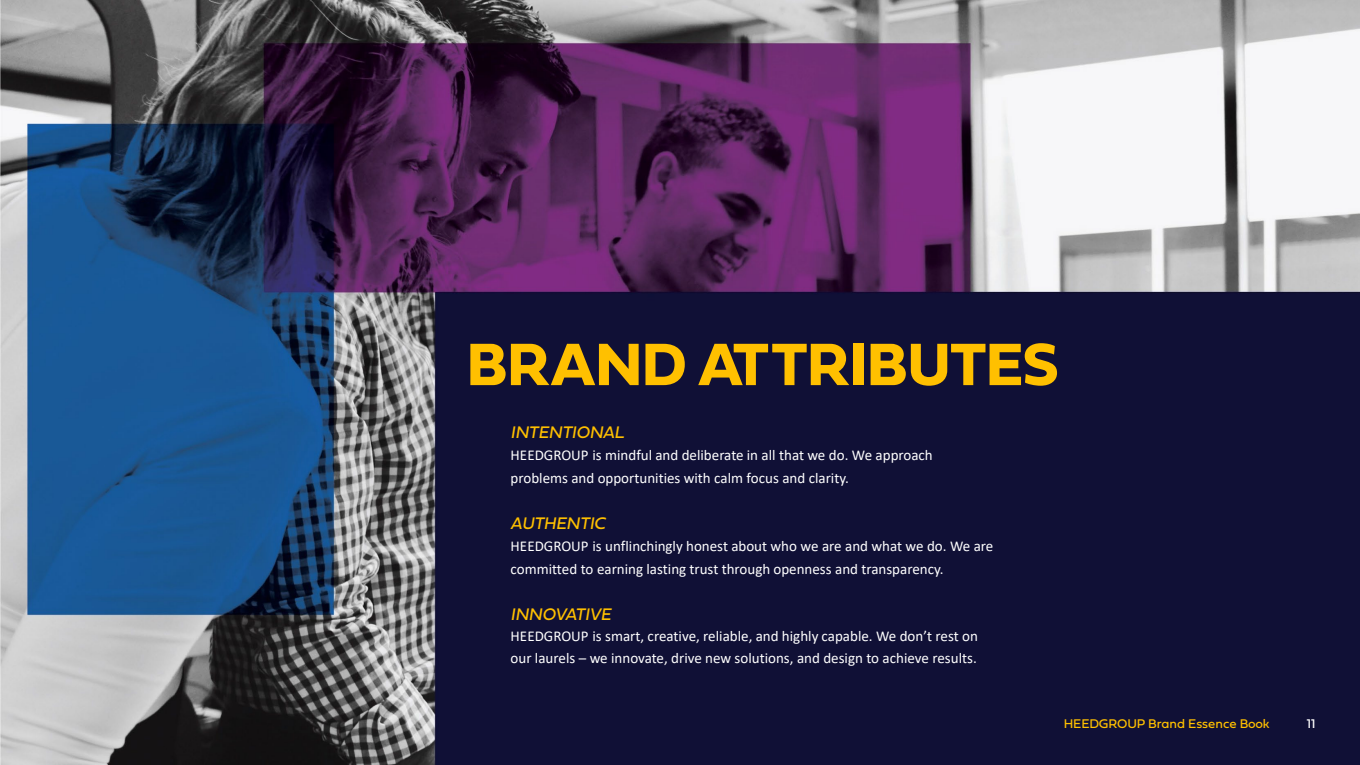
<style>
.page{position:relative;width:1360px;height:765px;background:#fff}
.page>*{position:absolute;margin:0;border:0;box-sizing:border-box;transform-origin:0 0}
.t1{font:62.38px "Fieldwork Geo Bold";color:#ffc000}
.t2{font:italic 17.5px "Fieldwork";letter-spacing:-.005em;color:#ffc000}
.t3{font:15px/22.5px "Calibri";color:#fff}
.t4{font:13.12px "Fieldwork Geo Regular";letter-spacing:-.01em;color:#ffc000}
.t5{font:13.12px "Fieldwork Geo Regular";color:#fff}
</style>
<div class="page">
<img style="left:0;top:0;width:1360px;height:765px">
<h2 class="t1" style="left:467px;top:315px;width:593px">BRAND ATTRIBUTES</h2>
<p class="t2" style="left:511px;top:418px;width:115px">INTENTIONAL</p>
<p class="t3" style="left:511px;top:444px;width:424px">HEEDGROUP is mindful and deliberate in all that we do. We approach problems and opportunities with calm focus and clarity.</p>
<p class="t2" style="left:511px;top:510px;width:96px">AUTHENTIC</p>
<p class="t3" style="left:511px;top:535px;width:484px">HEEDGROUP is unflinchingly honest about who we are and what we do. We are committed to earning lasting trust through openness and transparency.</p>
<p class="t2" style="left:511px;top:601px;width:102px">INNOVATIVE</p>
<p class="t3" style="left:511px;top:624px;width:469px">HEEDGROUP is smart, creative, reliable, and highly capable. We don’t rest on our laurels – we innovate, drive new solutions, and design to achieve results.</p>
<p class="t4" style="left:1064px;top:714px;width:207px">HEEDGROUP Brand Essence Book</p>
<p class="t5" style="left:1307px;top:714px;width:10px">11</p>
</div>
